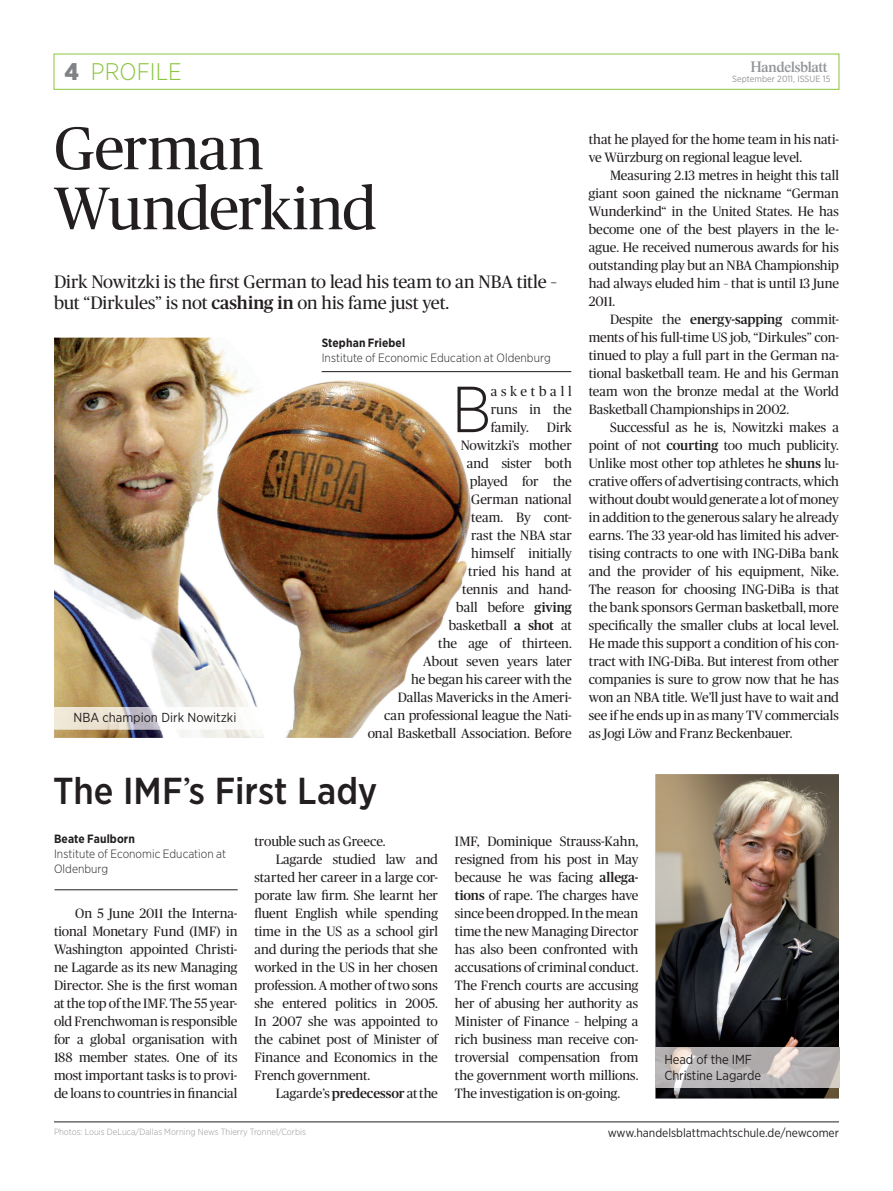
<style>
.page{position:relative;width:893px;height:1191px;background:#fff}
.page>*{position:absolute;margin:0;border:0;box-sizing:border-box;transform-origin:0 0}
.t1{font:300 64.95px "Gotham Narrow";color:#231f20}
.t2{font:60px/60px "Publico";letter-spacing:-.015em;color:#231f20}
.t3{font:500 37.5px "Gotham Narrow";color:#231f20}
.t4{font:300 24px "Gotham Narrow";color:#8bc63e}
.t5{font:18px/21px "Publico";letter-spacing:-.005em;color:#231f20}
.t6{font:15px "Handelsblatt Logo Font";color:#939598}
.t7{font:13.5px/18px "Publico";letter-spacing:-.005em;color:#231f20;text-align:justify}
.t8{font:13.05px/15.6px "Gotham Narrow";letter-spacing:-.01em;color:#231f20}
.t9{font:300 12px/15px "Gotham Narrow";color:#231f20}
.t10{font:12px "Gotham Narrow";color:#231f20}
.t11{font:700 12px "Gotham Narrow";letter-spacing:.01em;color:#231f20}
.t12{font:300 9px "Gotham Narrow";color:#939598}
.t13{font:9px "Gotham Narrow";color:#939598}
.s1{font-weight:900;color:#808285}
.s2{font-weight:500}
.s3{font-family:"Publico";font-weight:400}
</style>
<div class="page">
<div style="left:54px;top:54px;width:785px;height:36px;border:1px solid #8bc63e"></div>
<hr style="left:54px;top:1121px;width:785px;height:1px;background:#231f20">
<img style="left:54px;top:338px;width:420px;height:400px">
<img style="left:54px;top:707px;width:239px;height:22px">
<img style="left:656px;top:774px;width:183px;height:324px">
<img style="left:656px;top:1047px;width:183px;height:40px">
<hr style="left:55px;top:889px;width:183px;height:1px;background:#231f20">
<hr style="left:322px;top:371px;width:249px;height:1px;background:#231f20">
<h3 class="t4" style="left:65px;top:57px;width:119px"><span class="s1">4</span> PROFILE</h3>
<p class="t6" style="left:750px;top:58px;width:81px">H</p>
<p class="t13" style="left:732px;top:73px;width:100px">September 2011, ISSUE 15</p>
<h2 class="t2" style="left:54px;top:118px;width:324px">German<br>Wunderkind</h2>
<h3 class="t5" style="left:54px;top:271px;width:505px">Dirk Nowitzki is the first German to lead his team to an NBA title – but “Dirkules” is not <span class="s2">cashing in</span> on his fame just yet.</h3>
<p class="t8" style="left:73px;top:709px;width:164px">NBA champion Dirk Nowitzki</p>
<p class="t11" style="left:322px;top:335px;width:85px">Stephan Friebel</p>
<p class="t9" style="left:322px;top:350px;width:231px">Institute of Economic Education at Oldenburg</p>
<h1 class="t1" style="left:452px;top:369px;width:41px">B</h1>
<p class="t7" style="left:491px;top:382px;width:83px">asketball runs in the family.</p>
<p class="t7" style="left:368px;top:418px;width:206px;text-align:right">Dirk<br>Nowitzki’s mother<br>and sister both<br>played for the<br>German national<br>team. By cont-<br>rast the NBA star<br>himself initially<br>tried his hand at<br>tennis and hand-<br>ball before <span class="s2">giving<br></span>basketball <span class="s2">a shot</span> at<br>the age of thirteen.<br>About seven years later<br>he began his career with the<br>Dallas Mavericks in the Ameri-<br>can professional league the Nati&shy;onal Basketball Association. Before</p>
<h3 class="t3" style="left:53px;top:767px;width:326px">The IMF<span class="s3">’</span>s First Lady</h3>
<p class="t7" style="left:589px;top:130px;width:252px">that he played for the home team in his nati&shy;ve Würzburg on regional league level.</p>
<p class="t7" style="left:589px;top:166px;width:252px;text-indent:21px">Measuring 2.13 metres in height this tall giant soon gained the nickname “German Wunderkind“ in the United States. He has become one of the best players in the le&shy;ague. He received numerous awards for his outstanding play but an NBA Championship had always eluded him – that is until 13 June 2011.</p>
<p class="t7" style="left:589px;top:310px;width:252px;text-indent:21px">Despite the <span class="s2">energy-sapping</span> commit&shy;ments of his full-time US job, “Dirkules” con&shy;tinued to play a full part in the German na&shy;tional basketball team. He and his German team won the bronze medal at the World Basketball Championships in 2002.</p>
<p class="t7" style="left:589px;top:418px;width:252px;text-indent:21px">Successful as he is, Nowitzki makes a point of not <span class="s2">courting</span> too much publicity.<br>Unlike most other top athletes he <span class="s2">shuns</span> lu&shy;crative offers of advertising contracts, which without doubt would generate a lot of money in addition to the generous salary he already earns. The 33 year-old has limited his adver&shy;tising contracts to one with ING-DiBa bank and the provider of his equipment, Nike.<br>The reason for choosing ING-DiBa is that the bank sponsors German basketball, more specifically the smaller clubs at local level.<br>He made this support a condition of his con&shy;tract with ING-DiBa. But interest from other companies is sure to grow now that he has won an NBA title. We’ll just have to wait and see if he ends up in as many TV commercials as Jogi Löw and Franz Beckenbauer.</p>
<p class="t11" style="left:54px;top:831px;width:82px">Beate Faulborn</p>
<p class="t9" style="left:54px;top:845px;width:174px">Institute of Economic Education at<br>Oldenburg</p>
<p class="t7" style="left:54px;top:904px;width:185px;text-indent:21px">On 5 June 2011 the Interna&shy;tional Monetary Fund (IMF) in Washington appointed Christi&shy;ne Lagarde as its new Managing Director. She is the first woman at the top of the IMF. The 55 year&shy;old Frenchwoman is responsible for a global organisation with 188 member states. One of its most important tasks is to provi&shy;de loans to countries in financial</p>
<p class="t7" style="left:254px;top:832px;width:133px">trouble such as Greece.</p>
<p class="t7" style="left:276px;top:850px;width:164px">Lagarde studied law and</p>
<p class="t7" style="left:254px;top:868px;width:185px">started her career in a large cor-</p>
<p class="t7" style="left:254px;top:886px;width:185px">porate law firm. She learnt her</p>
<p class="t7" style="left:254px;top:904px;width:185px">fluent English while spending</p>
<p class="t7" style="left:254px;top:922px;width:185px">time in the US as a school girl</p>
<p class="t7" style="left:254px;top:940px;width:185px">and during the periods that she</p>
<p class="t7" style="left:254px;top:958px;width:185px">worked in the US in her chosen</p>
<p class="t7" style="left:254px;top:976px;width:185px">profession. A mother of two sons</p>
<p class="t7" style="left:254px;top:994px;width:185px">she entered politics in 2005.</p>
<p class="t7" style="left:254px;top:1012px;width:185px">In 2007 she was appointed to</p>
<p class="t7" style="left:254px;top:1030px;width:185px">the cabinet post of Minister of</p>
<p class="t7" style="left:254px;top:1048px;width:185px">Finance and Economics in the</p>
<p class="t7" style="left:254px;top:1066px;width:117px">French government.</p>
<p class="t7" style="left:276px;top:1084px;width:164px">Lagarde’s <span class="s2">predecessor</span> at the</p>
<p class="t7" style="left:455px;top:832px;width:185px">IMF, Dominique Strauss-Kahn, resigned from his post in May because he was facing <span class="s2">allega&shy;tions</span> of rape. The charges have since been dropped. In the mean time the new Managing Director has also been confronted with accusations of criminal conduct.<br>The French courts are accusing her of abusing her authority as Minister of Finance – helping a rich business man receive con&shy;troversial compensation from the government worth millions.<br>The investigation is on-going.</p>
<p class="t8" style="left:664px;top:1051px;width:98px">Head of the IMF<br>Christine Lagarde</p>
<p class="t12" style="left:54px;top:1126px;width:253px">Photos: Louis DeLuca/Dallas Morning News Thierry Tronnel/Corbis</p>
<p class="t10" style="left:608px;top:1125px;width:233px">www.handelsblattmachtschule.de/newcomer</p>
</div>
